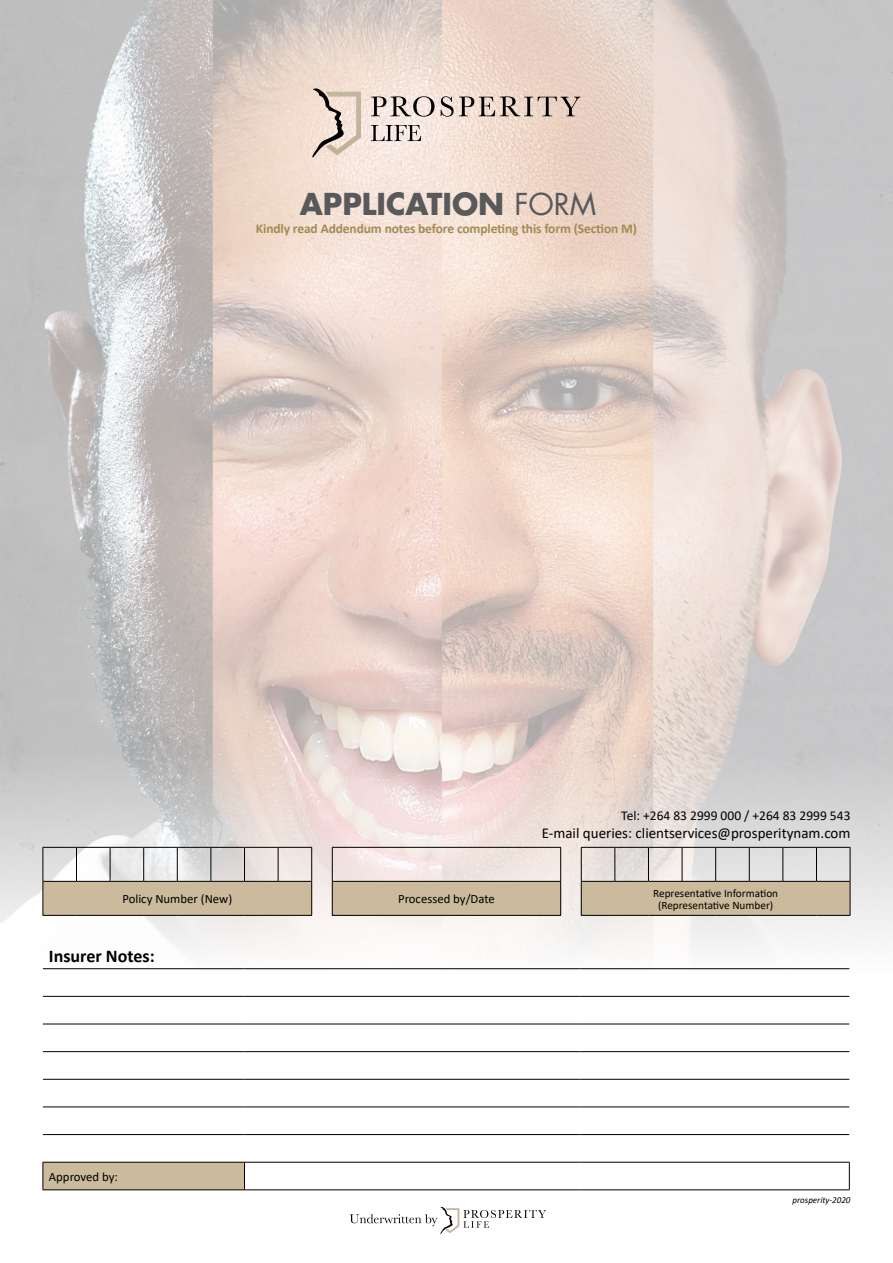
<style>
.page{position:relative;width:893px;height:1263px;background:#fff}
.page>*{position:absolute;margin:0;border:0;box-sizing:border-box;transform-origin:0 0}
.t1{font:700 29.55px "Futura LT";color:#58595b}
.t2{font:700 18px "Calibri";color:#000}
.t3{font:15px "Calibri";color:#000}
.t4{font:700 13.5px "Calibri";letter-spacing:-.01em;color:#a48b55}
.t5{font:13.5px "Calibri";color:#000}
.t6{font:12.75px "Calibri";color:#000}
.t7{font:11.25px/12px "Calibri";color:#000;text-align:center}
.t8{font:italic 9px "Calibri";color:#000}
.s1{font-weight:400}
</style>
<div class="page">
<img style="left:0;top:0;width:893px;height:753px">
<svg style="left:0;top:753px;width:893px;height:474px"></svg>
<div style="left:43px;top:1162px;width:201px;height:28px;background:#cbbb9c"></div>
<hr style="left:43px;top:1162px;width:201px;height:1px;background:#000">
<svg style="left:43px;top:1162px;width:1px;height:27px"></svg>
<hr style="left:244px;top:1162px;width:336px;height:1px;background:#000">
<hr style="left:580px;top:1162px;width:270px;height:1px;background:#000">
<svg style="left:849px;top:1162px;width:1px;height:27px"></svg>
<hr style="left:43px;top:1189px;width:201px;height:1px;background:#000">
<hr style="left:244px;top:1189px;width:336px;height:1px;background:#000">
<hr style="left:580px;top:1189px;width:270px;height:1px;background:#000">
<hr style="left:43px;top:968px;width:201px;height:1px;background:#000">
<hr style="left:244px;top:968px;width:336px;height:1px;background:#000">
<hr style="left:580px;top:968px;width:269px;height:1px;background:#000">
<hr style="left:43px;top:996px;width:201px;height:1px;background:#000">
<hr style="left:244px;top:996px;width:336px;height:1px;background:#000">
<hr style="left:580px;top:996px;width:269px;height:1px;background:#000">
<hr style="left:43px;top:1023px;width:201px;height:1px;background:#000">
<hr style="left:244px;top:1023px;width:336px;height:1px;background:#000">
<hr style="left:580px;top:1023px;width:269px;height:1px;background:#000">
<hr style="left:43px;top:1051px;width:201px;height:1px;background:#000">
<hr style="left:244px;top:1051px;width:336px;height:1px;background:#000">
<hr style="left:580px;top:1051px;width:269px;height:1px;background:#000">
<hr style="left:43px;top:1079px;width:201px;height:1px;background:#000">
<hr style="left:244px;top:1079px;width:336px;height:1px;background:#000">
<hr style="left:580px;top:1079px;width:269px;height:1px;background:#000">
<hr style="left:43px;top:1106px;width:201px;height:1px;background:#000">
<hr style="left:244px;top:1106px;width:336px;height:1px;background:#000">
<hr style="left:580px;top:1106px;width:269px;height:1px;background:#000">
<hr style="left:43px;top:1134px;width:201px;height:1px;background:#000">
<hr style="left:244px;top:1134px;width:336px;height:1px;background:#000">
<hr style="left:580px;top:1134px;width:269px;height:1px;background:#000">
<svg style="left:244px;top:1162px;width:1px;height:27px"></svg>
<div style="left:581px;top:881px;width:269px;height:34px;background:#cbbb9c"></div>
<hr style="left:581px;top:847px;width:34px;height:1px;background:#000">
<hr style="left:615px;top:847px;width:33px;height:1px;background:#000">
<hr style="left:648px;top:847px;width:34px;height:1px;background:#000">
<hr style="left:682px;top:847px;width:34px;height:1px;background:#000">
<hr style="left:716px;top:847px;width:33px;height:1px;background:#000">
<hr style="left:749px;top:847px;width:34px;height:1px;background:#000">
<hr style="left:783px;top:847px;width:33px;height:1px;background:#000">
<hr style="left:816px;top:847px;width:34px;height:1px;background:#000">
<hr style="left:850px;top:848px;width:1px;height:33px;background:#000">
<hr style="left:850px;top:882px;width:1px;height:33px;background:#000">
<hr style="left:581px;top:915px;width:34px;height:1px;background:#000">
<hr style="left:615px;top:915px;width:33px;height:1px;background:#000">
<hr style="left:648px;top:915px;width:34px;height:1px;background:#000">
<hr style="left:682px;top:915px;width:34px;height:1px;background:#000">
<hr style="left:716px;top:915px;width:33px;height:1px;background:#000">
<hr style="left:749px;top:915px;width:34px;height:1px;background:#000">
<hr style="left:783px;top:915px;width:33px;height:1px;background:#000">
<hr style="left:816px;top:915px;width:34px;height:1px;background:#000">
<hr style="left:581px;top:848px;width:1px;height:33px;background:#000">
<hr style="left:614px;top:848px;width:1px;height:33px;background:#000">
<hr style="left:648px;top:848px;width:1px;height:33px;background:#000">
<hr style="left:682px;top:848px;width:1px;height:33px;background:#000">
<hr style="left:715px;top:848px;width:1px;height:33px;background:#000">
<hr style="left:749px;top:848px;width:1px;height:33px;background:#000">
<hr style="left:782px;top:848px;width:1px;height:33px;background:#000">
<hr style="left:816px;top:848px;width:1px;height:33px;background:#000">
<hr style="left:581px;top:881px;width:34px;height:1px;background:#000">
<hr style="left:581px;top:882px;width:1px;height:33px;background:#000">
<hr style="left:615px;top:881px;width:33px;height:1px;background:#000">
<hr style="left:648px;top:881px;width:34px;height:1px;background:#000">
<hr style="left:682px;top:881px;width:34px;height:1px;background:#000">
<hr style="left:716px;top:881px;width:33px;height:1px;background:#000">
<hr style="left:749px;top:881px;width:34px;height:1px;background:#000">
<hr style="left:783px;top:881px;width:33px;height:1px;background:#000">
<hr style="left:816px;top:881px;width:34px;height:1px;background:#000">
<div style="left:43px;top:881px;width:269px;height:34px;background:#cbbb9c"></div>
<hr style="left:43px;top:847px;width:33px;height:1px;background:#000">
<hr style="left:43px;top:848px;width:1px;height:33px;background:#000">
<hr style="left:76px;top:847px;width:34px;height:1px;background:#000">
<hr style="left:110px;top:847px;width:34px;height:1px;background:#000">
<hr style="left:144px;top:847px;width:33px;height:1px;background:#000">
<hr style="left:177px;top:847px;width:34px;height:1px;background:#000">
<hr style="left:211px;top:847px;width:33px;height:1px;background:#000">
<hr style="left:244px;top:847px;width:34px;height:1px;background:#000">
<hr style="left:278px;top:847px;width:34px;height:1px;background:#000">
<hr style="left:43px;top:882px;width:1px;height:33px;background:#000">
<hr style="left:43px;top:915px;width:33px;height:1px;background:#000">
<hr style="left:76px;top:915px;width:34px;height:1px;background:#000">
<hr style="left:110px;top:915px;width:34px;height:1px;background:#000">
<hr style="left:144px;top:915px;width:33px;height:1px;background:#000">
<hr style="left:177px;top:915px;width:34px;height:1px;background:#000">
<hr style="left:211px;top:915px;width:33px;height:1px;background:#000">
<hr style="left:244px;top:915px;width:34px;height:1px;background:#000">
<hr style="left:278px;top:915px;width:34px;height:1px;background:#000">
<hr style="left:76px;top:848px;width:1px;height:33px;background:#000">
<hr style="left:110px;top:848px;width:1px;height:33px;background:#000">
<hr style="left:143px;top:848px;width:1px;height:33px;background:#000">
<hr style="left:177px;top:848px;width:1px;height:33px;background:#000">
<hr style="left:211px;top:848px;width:1px;height:33px;background:#000">
<hr style="left:244px;top:848px;width:1px;height:33px;background:#000">
<hr style="left:278px;top:848px;width:1px;height:33px;background:#000">
<hr style="left:43px;top:881px;width:33px;height:1px;background:#000">
<hr style="left:76px;top:881px;width:34px;height:1px;background:#000">
<hr style="left:110px;top:881px;width:34px;height:1px;background:#000">
<hr style="left:144px;top:881px;width:33px;height:1px;background:#000">
<hr style="left:177px;top:881px;width:34px;height:1px;background:#000">
<hr style="left:211px;top:881px;width:33px;height:1px;background:#000">
<hr style="left:244px;top:881px;width:34px;height:1px;background:#000">
<hr style="left:278px;top:881px;width:34px;height:1px;background:#000">
<hr style="left:311px;top:848px;width:1px;height:33px;background:#000">
<hr style="left:311px;top:882px;width:1px;height:33px;background:#000">
<div style="left:332px;top:881px;width:229px;height:34px;background:#cbbb9c"></div>
<hr style="left:332px;top:847px;width:229px;height:1px;background:#000">
<hr style="left:332px;top:915px;width:229px;height:1px;background:#000">
<hr style="left:332px;top:848px;width:1px;height:33px;background:#000">
<hr style="left:560px;top:848px;width:1px;height:33px;background:#000">
<hr style="left:332px;top:881px;width:229px;height:1px;background:#000">
<hr style="left:332px;top:882px;width:1px;height:33px;background:#000">
<hr style="left:560px;top:882px;width:1px;height:33px;background:#000">
<img style="left:454px;top:1208px;width:5px;height:22px">
<svg style="left:463px;top:1210px;width:83px;height:18px"></svg>
<svg style="left:350px;top:1207px;width:104px;height:27px"></svg>
<svg style="left:371px;top:96px;width:63px;height:21px"></svg>
<svg style="left:441px;top:96px;width:139px;height:21px;background:#baa89e"></svg>
<svg style="left:312px;top:88px;width:49px;height:69px;background:#d3c2b7"></svg>
<svg style="left:371px;top:125px;width:50px;height:16px"></svg>
<h1 class="t1" style="left:300px;top:184px;width:298px">APPLICATION <span class="s1">FORM</span></h1>
<p class="t4" style="left:256px;top:219px;width:383px">Kindly read Addendum notes before completing this form (Section M)</p>
<p class="t6" style="left:122px;top:890px;width:111px">Policy Number (New)</p>
<p class="t6" style="left:398px;top:890px;width:98px">Processed by/Date</p>
<h2 class="t2" style="left:49px;top:943px;width:107px">Insurer Notes:</h2>
<p class="t5" style="left:621px;top:806px;width:231px">Tel: +264 83 2999 000 / +264 83 2999 543</p>
<p class="t3" style="left:542px;top:822px;width:310px">E-mail queries: clientservices@prosperitynam.com</p>
<p class="t7" style="left:653px;top:886px;width:126px">Representative Information (Representative Number)</p>
<p class="t6" style="left:49px;top:1168px;width:71px">Approved by:</p>
<p class="t8" style="left:792px;top:1194px;width:59px">prosperity-2020</p>
</div>
